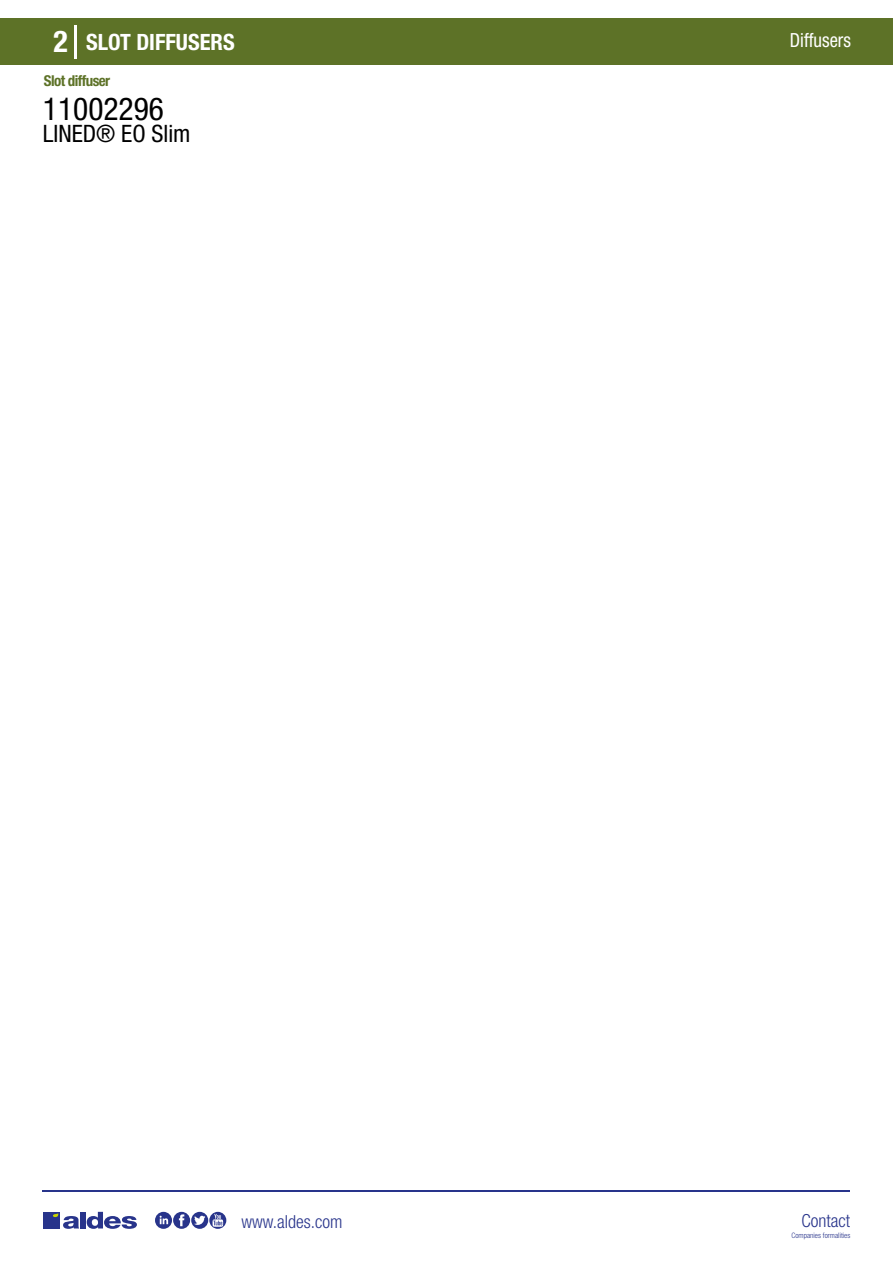
<style>
.page{position:relative;width:893px;height:1263px;background:#fff}
.page>*{position:absolute;margin:0;border:0;box-sizing:border-box;transform-origin:0 0}
.t1{font:condensed 31.5px "Helvetica Neue LT Std";color:#000}
.t2{font:700 condensed 30px "Helvetica Neue LT Std";color:#fff}
.t3{font:condensed 24px "Helvetica Neue LT Std";color:#000}
.t4{font:700 condensed 22.5px "Helvetica Neue LT Std";color:#fff}
.t5{font:condensed 19.5px "Helvetica Neue LT Std";color:#fff;scale:.95 1}
.t6{font:300 condensed 18px "Helvetica Neue";color:#28348b}
.t7{font:700 condensed 15px "Helvetica Neue LT Std";letter-spacing:-.035em;color:#5d7227}
.t8{font:300 condensed 7.5px "Helvetica Neue";color:#28348b}
</style>
<div class="page">
<div style="left:0;top:18px;width:893px;height:46px;background:#5d7227"></div>
<hr style="left:74px;top:25px;width:2px;height:33px;background:#fff">
<hr style="left:43px;top:1190px;width:807px;height:1px;background:#28348b">
<svg style="left:155px;top:1212px;width:71px;height:17px"></svg>
<div style="left:43px;top:1212px;width:17px;height:16px;background:#28348b"></div>
<div style="left:80px;top:1212px;width:6px;height:16px;background:#28348b"></div>
<svg style="left:87px;top:1212px;width:50px;height:17px"></svg>
<svg style="left:53px;top:1213px;width:26px;height:16px"></svg>
<h2 class="t2" style="left:54px;top:24px;width:16px">2</h2>
<p class="t4" style="left:86px;top:28px;width:150px">SLOT DIFFUSERS</p>
<p class="t5" style="left:790px;top:29px;width:66px">Diffusers</p>
<p class="t7" style="left:44px;top:71px;width:68px">Slot diffuser</p>
<h1 class="t1" style="left:43px;top:91px;width:122px">11002296</h1>
<h3 class="t3" style="left:43px;top:120px;width:149px">LINED® EO Slim</h3>
<p class="t6" style="left:241px;top:1211px;width:102px">www.aldes.com</p>
<p class="t6" style="left:801px;top:1211px;width:50px">Contact</p>
<p class="t8" style="left:791px;top:1230px;width:60px">Companies formalities</p>
</div>
